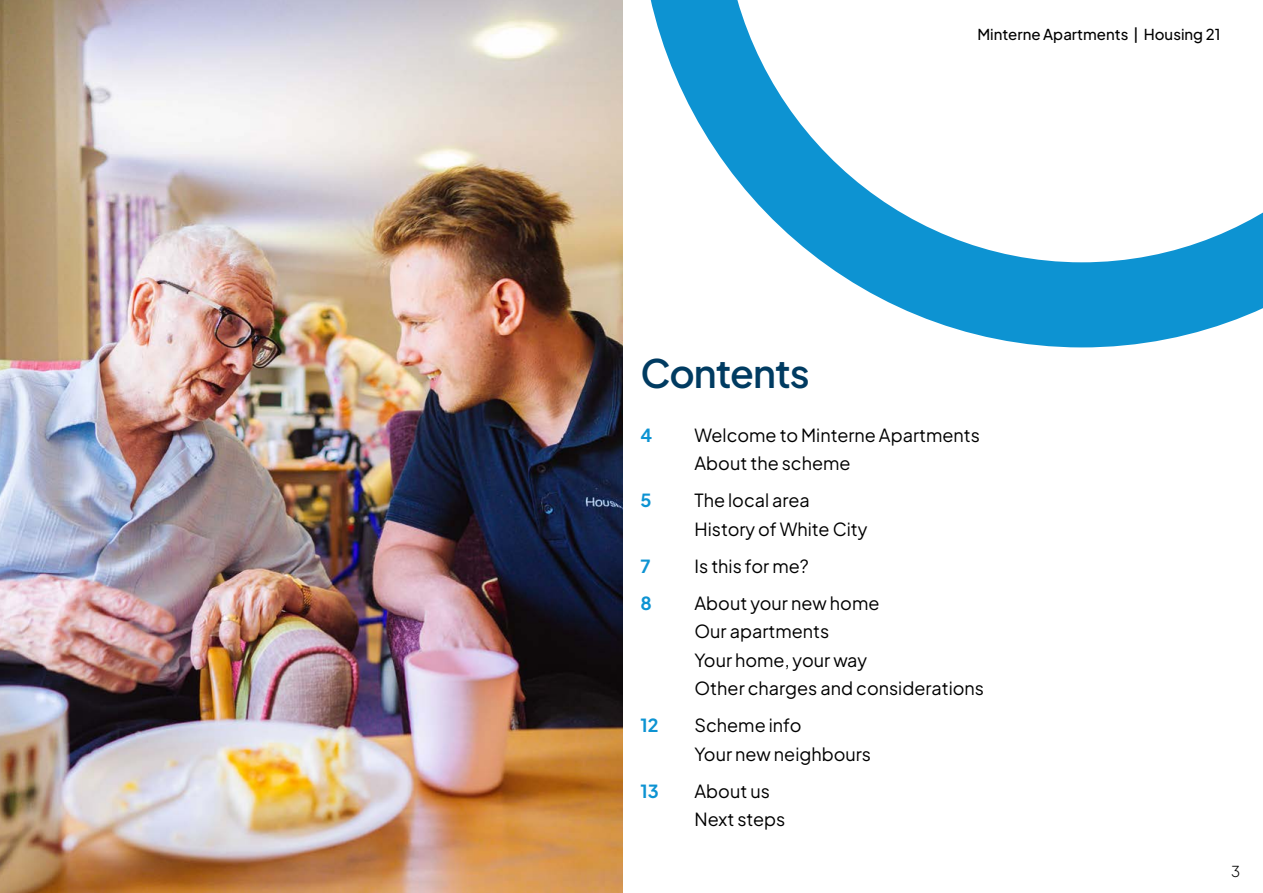
<style>
.page{position:relative;width:1263px;height:893px;background:#fff}
.page>*{position:absolute;margin:0;border:0;box-sizing:border-box;transform-origin:0 0}
.t1{font:600 39px "Plus Jakarta Sans";letter-spacing:-.025em;color:#003b61}
.t2{font:18px/28.5px "Plus Jakarta Sans";color:#000}
.t3{font:700 18px "Plus Jakarta Sans";color:#0d93d2}
.t4{font:500 15px "Plus Jakarta Sans";color:#000}
.t5{font:300 15px "Plus Jakarta Sans";color:#000}
</style>
<div class="page">
<img style="left:0;top:0;width:622px;height:893px">
<svg style="left:650px;top:0;width:613px;height:348px"></svg>
<p class="t4" style="left:977px;top:22px;width:244px">Minterne Apartments | Housing 21</p>
<h1 class="t1" style="left:640px;top:342px;width:171px">Contents</h1>
<p class="t3" style="left:640px;top:420px;width:13px">4</p>
<p class="t2" style="left:694px;top:419px;width:287px">Welcome to Minterne Apartments<br>About the scheme</p>
<p class="t3" style="left:640px;top:486px;width:13px">5</p>
<p class="t2" style="left:694px;top:484px;width:175px">The local area<br>History of White City</p>
<p class="t3" style="left:640px;top:551px;width:12px">7</p>
<p class="t2" style="left:694px;top:550px;width:116px">Is this for me?</p>
<p class="t3" style="left:640px;top:588px;width:13px">8</p>
<p class="t2" style="left:694px;top:587px;width:291px">About your new home<br>Our apartments<br>Your home, your way<br>Other charges and considerations</p>
<p class="t3" style="left:640px;top:711px;width:19px">12</p>
<p class="t2" style="left:694px;top:709px;width:178px">Scheme info<br>Your new neighbours</p>
<p class="t3" style="left:640px;top:776px;width:20px">13</p>
<p class="t2" style="left:694px;top:775px;width:92px">About us<br>Next steps</p>
<p class="t5" style="left:1231px;top:859px;width:11px">3</p>
</div>
